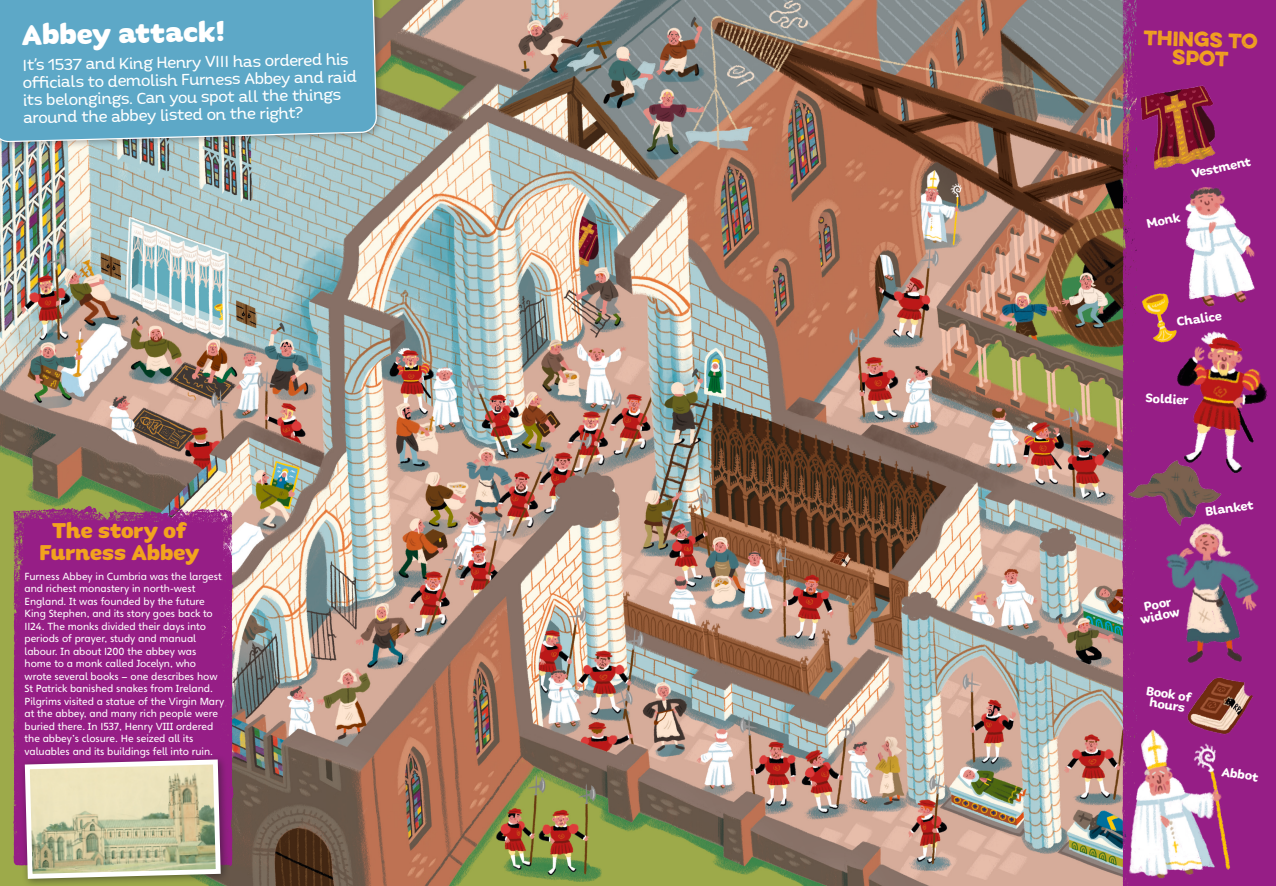
<style>
.page{position:relative;width:1276px;height:886px;background:#fff}
.page>*{position:absolute;margin:0;border:0;box-sizing:border-box;transform-origin:0 0}
.t1{font:800 31.12px "Quenda";color:#fff}
.t2{font:800 23.62px/22.5px "Quenda";color:#f2a31e;text-align:center}
.t3{font:700 18.62px/18.8px "Eveleth";color:#f2a31e;text-align:center}
.t4{font:17.5px/17.5px "Quenda";color:#fff}
.t5{font:700 13.75px/11.2px "Quenda";color:#fff;text-align:center}
.t6{font:10px/12.5px "Heinemann";letter-spacing:-.005em;color:#fff}
</style>
<div class="page">
<img style="left:0;top:0;width:1119px;height:886px">
<img style="left:10px;top:501px;width:226px;height:369px">
<div style="left:13px;top:505px;width:221px;height:362px;background:#fff;opacity:.15"></div>
<div style="left:18px;top:518px;width:205px;height:343px;background:#961e86"></div>
<div style="left:19px;top:754px;width:211px;height:132px;background:#231f20;opacity:.55"></div>
<svg style="left:22px;top:757px;width:201px;height:124px;background:#c9c0a5"></svg>
<div style="left:0;top:0;width:385px;height:151px;background:#231f20;opacity:.35"></div>
<div style="left:0;top:0;width:376px;height:142px;background:#5da8c7"></div>
<div style="left:1121px;top:0;width:155px;height:886px;background:#fff;opacity:.15"></div>
<div style="left:1137px;top:0;width:139px;height:886px;background:#961e86"></div>
<img style="left:1135px;top:76px;width:81px;height:107px">
<img style="left:1178px;top:178px;width:77px;height:129px">
<img style="left:1136px;top:288px;width:49px;height:65px">
<img style="left:1171px;top:320px;width:97px;height:153px">
<img style="left:1116px;top:451px;width:112px;height:83px">
<img style="left:1122px;top:722px;width:108px;height:164px">
<img style="left:1157px;top:510px;width:102px;height:153px">
<img style="left:1171px;top:677px;width:82px;height:60px">
<p class="t1" style="left:21px;top:16px;width:205px;rotate:-1deg">Abbey attack!</p>
<p class="t4" style="left:22px;top:56px;width:336px;rotate:-1deg">It’s 1537 and King Henry VIII has ordered his offi cials to demolish Furness Abbey and raid its belongings. Can you spot all the things around the abbey listed on the right?</p>
<p class="t2" style="left:40px;top:520px;width:162px">The story of<br>Furness Abbey</p>
<p class="t6" style="left:25px;top:570px;width:201px">Furness Abbey in Cumbria was the largest and richest monastery in north-west England. It was founded by the future King Stephen, and its story goes back to 1124. The monks divided their days into periods of prayer, study and manual labour. In about 1200 the abbey was home to a monk called Jocelyn, who wrote several books – one describes how St Patrick banished snakes from Ireland.<br>Pilgrims visited a statue of the Virgin Mary at the abbey, and many rich people were buried there. In 1537, Henry VIII ordered the abbey’s closure. He seized all its valuables and its buildings fell into ruin.</p>
<p class="t3" style="left:1144px;top:27px;width:115px;rotate:2deg">things to spot</p>
<p class="t5" style="left:1190px;top:168px;width:62px;rotate:-12deg">Vestment</p>
<p class="t5" style="left:1146px;top:219px;width:35px;rotate:-12deg">Monk</p>
<p class="t5" style="left:1176px;top:316px;width:47px;rotate:-8deg">Chalice</p>
<p class="t5" style="left:1146px;top:392px;width:44px;rotate:3deg">Soldier</p>
<p class="t5" style="left:1204px;top:506px;width:50px;rotate:-8deg">Blanket</p>
<p class="t5" style="left:1137px;top:603px;width:42px;rotate:-12deg">Poor widow</p>
<p class="t5" style="left:1147px;top:685px;width:47px;rotate:9deg">Book of hours</p>
<p class="t5" style="left:1222px;top:766px;width:39px;rotate:9deg">Abbot</p>
</div>
